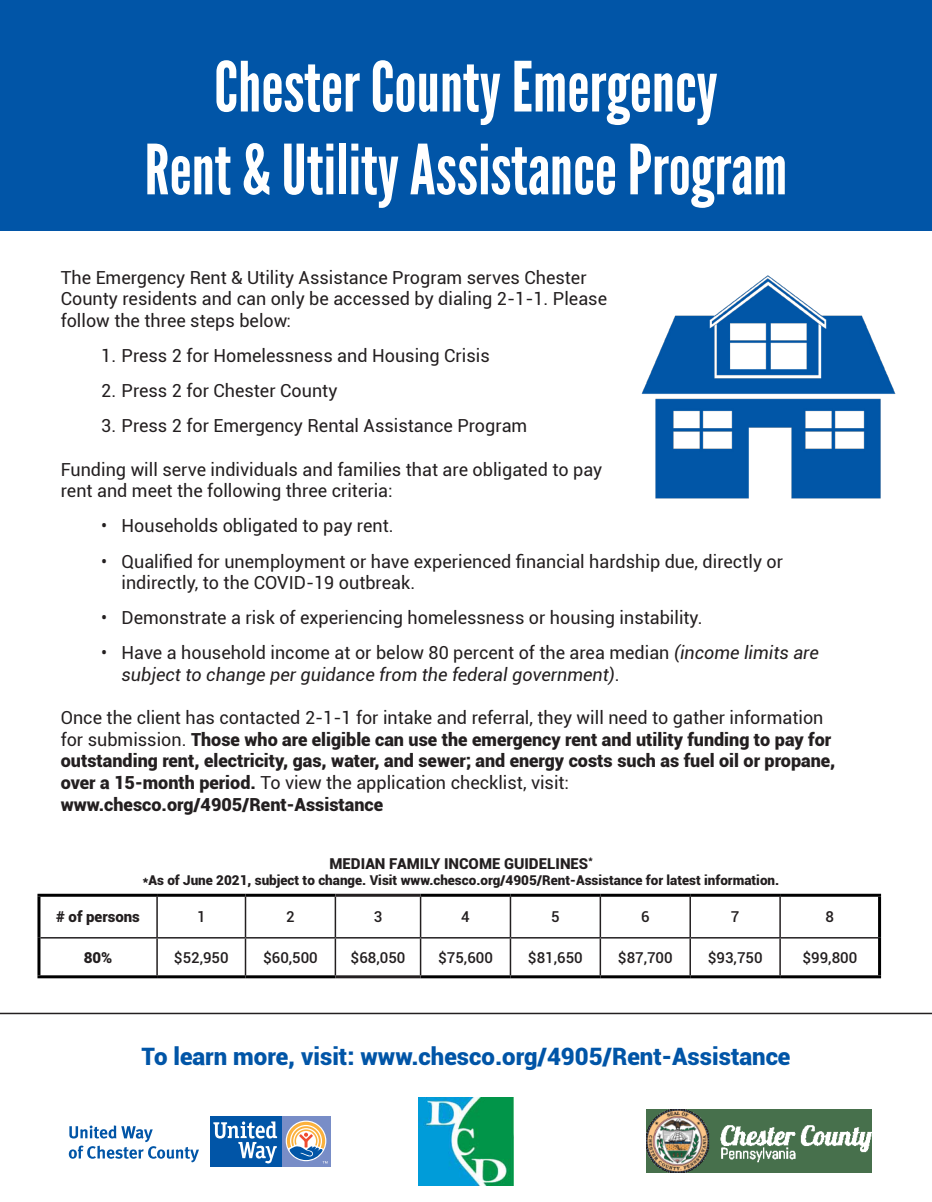
<style>
.page{position:relative;width:932px;height:1202px;background:#fff}
.page>*{position:absolute;margin:0;border:0;box-sizing:border-box;transform-origin:0 0}
.t1{font:69px "League Gothic";color:#fff}
.t2{font:900 24px "Roboto";color:#0155a7}
.t3{font:18px/21.6px "Roboto";color:#231f20}
.t4{font:900 18px/21.6px "Roboto";color:#231f20}
.t5{font:italic 18px/21.6px "Roboto";color:#231f20}
.t6{font:500 15px "Roboto";color:#231f20}
.t7{font:900 15px "Roboto";color:#231f20}
.t8{font:900 13.5px "Roboto";color:#231f20}
.s1{font-style:normal}
.s2{font-weight:400}
</style>
<div class="page">
<div style="left:0;top:0;width:932px;height:231px;background:#0155a7"></div>
<div style="left:281px;top:1115px;width:49px;height:51px;background:#788dc7"></div>
<svg style="left:286px;top:1120px;width:40px;height:41px"></svg>
<div style="left:210px;top:1115px;width:71px;height:51px;background:#0155a7"></div>
<svg style="left:287px;top:1121px;width:40px;height:42px"></svg>
<svg style="left:213px;top:1121px;width:64px;height:42px"></svg>
<svg style="left:69px;top:1125px;width:130px;height:37px"></svg>
<img style="left:418px;top:1097px;width:96px;height:88px">
<img style="left:641px;top:275px;width:255px;height:224px">
<hr style="left:156px;top:896px;width:2px;height:41px;background:#231f20">
<hr style="left:245px;top:896px;width:1px;height:41px;background:#231f20">
<hr style="left:599px;top:896px;width:2px;height:41px;background:#231f20">
<hr style="left:689px;top:896px;width:2px;height:41px;background:#231f20">
<hr style="left:779px;top:896px;width:1px;height:41px;background:#231f20">
<hr style="left:40px;top:937px;width:117px;height:1px;background:#231f20">
<hr style="left:157px;top:937px;width:88px;height:1px;background:#231f20">
<hr style="left:156px;top:938px;width:2px;height:37px;background:#231f20">
<hr style="left:245px;top:937px;width:90px;height:1px;background:#231f20">
<hr style="left:245px;top:938px;width:1px;height:37px;background:#231f20">
<hr style="left:420px;top:937px;width:90px;height:1px;background:#231f20">
<hr style="left:510px;top:937px;width:90px;height:1px;background:#231f20">
<hr style="left:600px;top:937px;width:90px;height:1px;background:#231f20">
<hr style="left:599px;top:938px;width:2px;height:37px;background:#231f20">
<hr style="left:690px;top:937px;width:90px;height:1px;background:#231f20">
<hr style="left:689px;top:938px;width:2px;height:37px;background:#231f20">
<hr style="left:780px;top:937px;width:98px;height:1px;background:#231f20">
<hr style="left:779px;top:938px;width:1px;height:37px;background:#231f20">
<hr style="left:509px;top:896px;width:2px;height:41px;background:#231f20">
<hr style="left:509px;top:938px;width:2px;height:37px;background:#231f20">
<hr style="left:37px;top:893px;width:120px;height:3px;background:#000">
<hr style="left:37px;top:896px;width:3px;height:41px;background:#000">
<hr style="left:157px;top:893px;width:88px;height:3px;background:#000">
<hr style="left:245px;top:893px;width:90px;height:3px;background:#000">
<hr style="left:420px;top:893px;width:90px;height:3px;background:#000">
<hr style="left:510px;top:893px;width:90px;height:3px;background:#000">
<hr style="left:600px;top:893px;width:90px;height:3px;background:#000">
<hr style="left:690px;top:893px;width:90px;height:3px;background:#000">
<hr style="left:780px;top:893px;width:101px;height:3px;background:#000">
<hr style="left:878px;top:896px;width:3px;height:41px;background:#000">
<hr style="left:37px;top:937px;width:3px;height:38px;background:#000">
<hr style="left:878px;top:937px;width:3px;height:38px;background:#000">
<hr style="left:37px;top:975px;width:120px;height:3px;background:#000">
<hr style="left:157px;top:975px;width:88px;height:3px;background:#000">
<hr style="left:245px;top:975px;width:90px;height:3px;background:#000">
<hr style="left:420px;top:975px;width:90px;height:3px;background:#000">
<hr style="left:510px;top:975px;width:90px;height:3px;background:#000">
<hr style="left:600px;top:975px;width:90px;height:3px;background:#000">
<hr style="left:690px;top:975px;width:90px;height:3px;background:#000">
<hr style="left:780px;top:975px;width:101px;height:3px;background:#000">
<hr style="left:335px;top:893px;width:85px;height:3px;background:#231f20">
<hr style="left:334px;top:896px;width:2px;height:41px;background:#231f20">
<hr style="left:420px;top:896px;width:1px;height:41px;background:#231f20">
<hr style="left:335px;top:937px;width:85px;height:1px;background:#231f20">
<hr style="left:334px;top:938px;width:2px;height:37px;background:#231f20">
<hr style="left:420px;top:938px;width:1px;height:37px;background:#231f20">
<hr style="left:335px;top:975px;width:85px;height:3px;background:#231f20">
<hr style="left:0;top:1012px;width:932px;height:2px;background:#231f20">
<img style="left:646px;top:1109px;width:225px;height:63px">
<p class="t1" style="left:214px;top:46px;width:505px">Chester County Emergency</p>
<p class="t1" style="left:145px;top:129px;width:644px">Rent &amp; Utility Assistance Program</p>
<p class="t3" style="left:61px;top:266px;width:548px">The Emergency Rent &amp; Utility Assistance Program serves Chester<br>County residents and can only be accessed by dialing 2-1-1. Please follow the three steps below:</p>
<p class="t3" style="left:101px;top:344px;width:390px">1. Press 2 for Homelessness and Housing Crisis</p>
<p class="t3" style="left:101px;top:379px;width:237px">2. Press 2 for Chester County</p>
<p class="t3" style="left:101px;top:414px;width:427px">3. Press 2 for Emergency Rental Assistance Program</p>
<p class="t3" style="left:61px;top:458px;width:543px">Funding will serve individuals and families that are obligated to pay rent and meet the following three criteria:</p>
<p class="t3" style="left:101px;top:514px;width:294px">• Households obligated to pay rent.</p>
<p class="t3" style="left:122px;top:549px;width:663px;text-indent:-20px">• Qualified for unemployment or have experienced financial hardship due, directly or indirectly, to the COVID-19 outbreak.</p>
<p class="t3" style="left:101px;top:606px;width:603px">• Demonstrate a risk of experiencing homelessness or housing instability.</p>
<p class="t5" style="left:122px;top:641px;width:698px;text-indent:-20px"><span class="s1">• Have a household income at or below 80 percent of the area median</span> (income limits are subject to change per guidance from the federal government)<span class="s1">.</span></p>
<p class="t4" style="left:61px;top:706px;width:776px"><span class="s2">Once the client has contacted 2-1-1 for intake and referral, they will need to gather information for submission.</span> Those who are eligible can use the emergency rent and utility funding to pay for outstanding rent, electricity, gas, water, and sewer; and energy costs such as fuel oil or propane, over a 15-month period. <span class="s2">To view the application checklist, visit:</span></p>
<p class="t4" style="left:61px;top:792px;width:324px">www.chesco.org/4905/Rent-Assistance</p>
<p class="t7" style="left:329px;top:853px;width:265px">MEDIAN FAMILY INCOME GUIDELINES<sup>*</sup></p>
<p class="t8" style="left:143px;top:870px;width:638px">*As of June 2021, subject to change. Visit www.chesco.org/4905/Rent-Assistance for latest information.</p>
<p class="t7" style="left:56px;top:906px;width:85px"># of persons</p>
<p class="t6" style="left:197px;top:906px;width:10px">1</p>
<p class="t6" style="left:286px;top:906px;width:10px">2</p>
<p class="t6" style="left:374px;top:906px;width:10px">3</p>
<p class="t6" style="left:461px;top:906px;width:10px">4</p>
<p class="t6" style="left:551px;top:906px;width:10px">5</p>
<p class="t6" style="left:641px;top:906px;width:10px">6</p>
<p class="t6" style="left:731px;top:906px;width:10px">7</p>
<p class="t6" style="left:825px;top:906px;width:10px">8</p>
<p class="t7" style="left:84px;top:947px;width:30px">80%</p>
<p class="t6" style="left:174px;top:947px;width:56px">$52,950</p>
<p class="t6" style="left:263px;top:947px;width:56px">$60,500</p>
<p class="t6" style="left:350px;top:947px;width:56px">$68,050</p>
<p class="t6" style="left:438px;top:947px;width:56px">$75,600</p>
<p class="t6" style="left:528px;top:947px;width:56px">$81,650</p>
<p class="t6" style="left:618px;top:947px;width:56px">$87,700</p>
<p class="t6" style="left:707px;top:947px;width:56px">$93,750</p>
<p class="t6" style="left:802px;top:947px;width:56px">$99,800</p>
<p class="t2" style="left:141px;top:1039px;width:650px">To learn more, visit: www.chesco.org/4905/Rent-Assistance</p>
</div>
